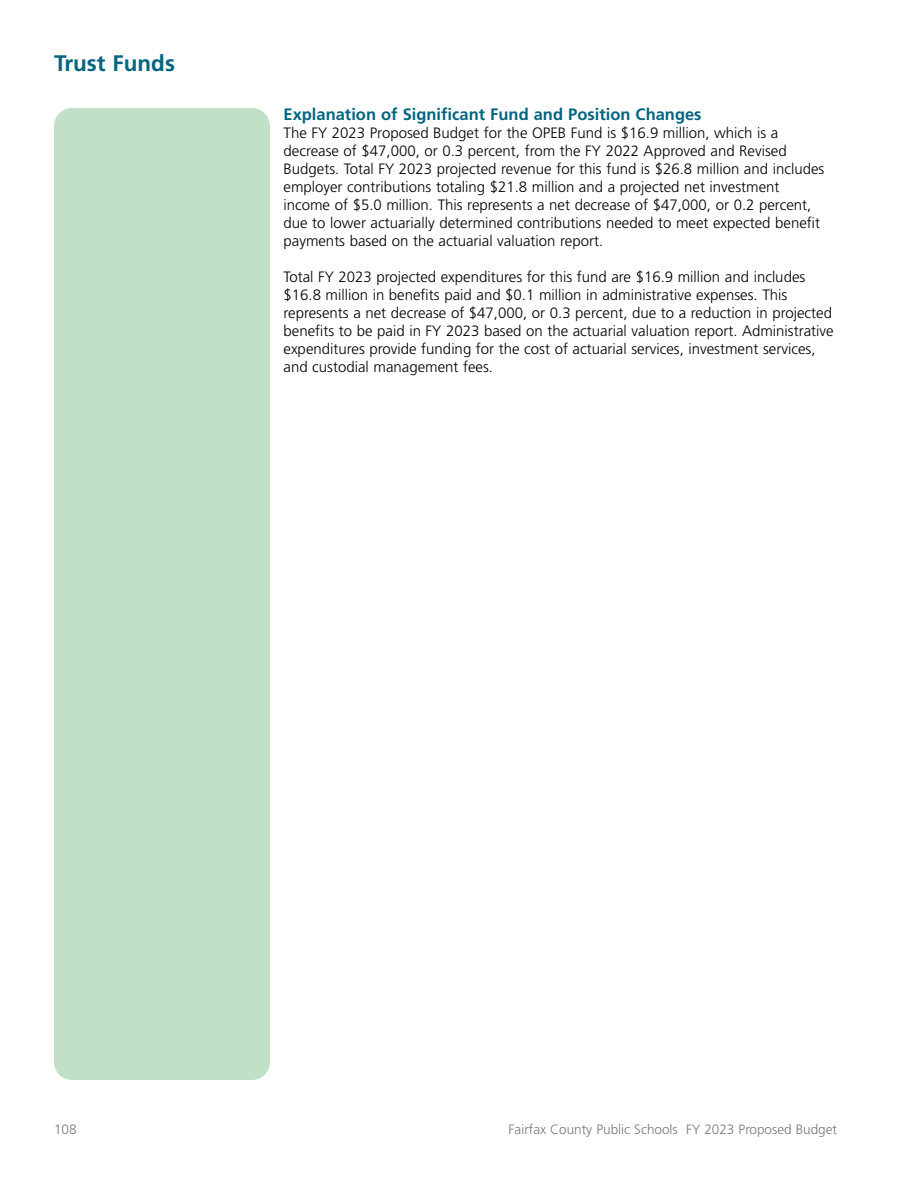
<style>
.page{position:relative;width:918px;height:1188px;background:#fff}
.page>*{position:absolute;margin:0;border:0;box-sizing:border-box;transform-origin:0 0}
.t1{font:700 22.5px "Frutiger LT Std";color:#006580}
.Program_Section{font:700 16.5px "Frutiger LT Std";color:#006580}
.Program_Text{font:300 15px/18px "Frutiger LT Std";color:#000}
.t2{font:300 13.5px "Frutiger LT Std";color:#75787b}
</style>
<div class="page">
<div style="left:54px;top:108px;width:216px;height:972px;background:#c1e1c6;border-radius:18px"></div>
<h1 class="t1" style="left:54px;top:50px;width:123px">Trust Funds</h1>
<p class="Program_Section" style="left:284px;top:104px;width:420px">Explanation of Significant Fund and Position Changes</p>
<p class="Program_Text" style="left:284px;top:124px;width:542px">The FY 2023 Proposed Budget for the OPEB Fund is $16.9 million, which is a decrease of $47,000, or 0.3 percent, from the FY 2022 Approved and Revised Budgets. Total FY 2023 projected revenue for this fund is $26.8 million and includes employer contributions totaling $21.8 million and a projected net investment income of $5.0 million. This represents a net decrease of $47,000, or 0.2 percent, due to lower actuarially determined contributions needed to meet expected benefit payments based on the actuarial valuation report.</p>
<p class="Program_Text" style="left:284px;top:268px;width:552px">Total FY 2023 projected expenditures for this fund are $16.9 million and includes $16.8 million in benefits paid and $0.1 million in administrative expenses. This represents a net decrease of $47,000, or 0.3 percent, due to a reduction in projected benefits to be paid in FY 2023 based on the actuarial valuation report. Administrative expenditures provide funding for the cost of actuarial services, investment services, and custodial management fees.</p>
<p class="t2" style="left:54px;top:1122px;width:24px">108</p>
<p class="t2" style="left:509px;top:1122px;width:330px">Fairfax County Public Schools FY 2023 Proposed Budget</p>
</div>
